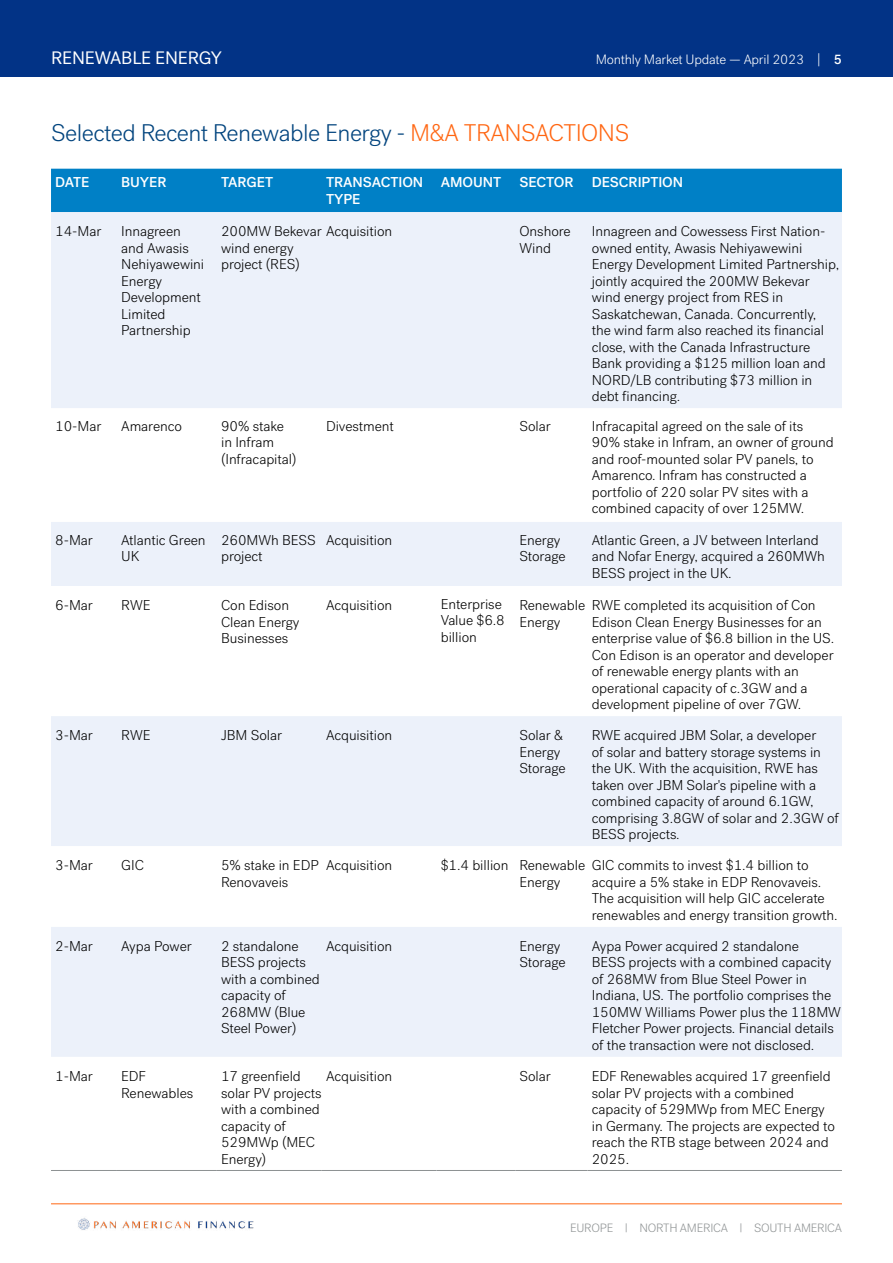
<style>
.page{position:relative;width:893px;height:1263px;background:#fff}
.page>*{position:absolute;margin:0;border:0;box-sizing:border-box;transform-origin:0 0}
.t1{font:300 24px "Post Grotesk";letter-spacing:-.02em;color:#02447e}
.t2{font:18px "Post Grotesk";letter-spacing:-.01em;color:#fff}
.t3{font:300 14.25px/16.5px "Post Grotesk";letter-spacing:-.005em;color:#000}
.t4{font:500 14.25px/16.5px "Post Grotesk";letter-spacing:-.005em;color:#fff}
.t5{font:300 13.5px "Post Grotesk";letter-spacing:-.015em;color:#fff}
.t6{font:300 12px "Post Grotesk";letter-spacing:-.02em;color:#8e9293}
.s1{font-weight:500}
.s2{color:#ff6612}
</style>
<div class="page">
<img style="left:78px;top:1218px;width:176px;height:12px">
<div style="left:0;top:0;width:893px;height:77px;background:#023386"></div>
<hr style="left:51px;top:1203px;width:791px;height:1px;background:#ff6612">
<div style="left:51px;top:169px;width:791px;height:43px;background:#0080c6"></div>
<div style="left:51px;top:212px;width:791px;height:196px;background:#ecf1fa"></div>
<svg style="left:51px;top:522px;width:791px;height:535px;fill:#ecf1fa"></svg>
<hr style="left:51px;top:1170px;width:66px;height:1px;background:#8e9293">
<hr style="left:117px;top:1170px;width:100px;height:1px;background:#8e9293">
<hr style="left:217px;top:1170px;width:105px;height:1px;background:#8e9293">
<hr style="left:322px;top:1170px;width:115px;height:1px;background:#8e9293">
<hr style="left:437px;top:1170px;width:78px;height:1px;background:#8e9293">
<hr style="left:515px;top:1170px;width:72px;height:1px;background:#8e9293">
<hr style="left:587px;top:1170px;width:255px;height:1px;background:#8e9293">
<p class="t2" style="left:51px;top:47px;width:172px">RENEWABLE ENERGY</p>
<p class="t5" style="left:596px;top:51px;width:248px">Monthly Market Update — April 2023 | <span class="s1">5</span></p>
<h1 class="t1" style="left:51px;top:119px;width:580px">Selected Recent Renewable Energy - <span class="s2">M&amp;A TRANSACTIONS</span></h1>
<p class="t4" style="left:55px;top:174px;width:36px">DATE</p>
<p class="t4" style="left:121px;top:174px;width:47px">BUYER</p>
<p class="t4" style="left:221px;top:174px;width:54px">TARGET</p>
<p class="t4" style="left:326px;top:174px;width:99px">TRANSACTION<br>TYPE</p>
<p class="t4" style="left:441px;top:174px;width:62px">AMOUNT</p>
<p class="t4" style="left:519px;top:174px;width:56px">SECTOR</p>
<p class="t4" style="left:592px;top:174px;width:93px">DESCRIPTION</p>
<p class="t3" style="left:55px;top:223px;width:48px">14-Mar</p>
<p class="t3" style="left:121px;top:223px;width:85px">Innagreen and Awasis<br>Nehiyawewini<br>Energy<br>Development<br>Limited<br>Partnership</p>
<p class="t3" style="left:221px;top:223px;width:173px">200MW Bekevar Acquisition wind energy<br>project (RES)</p>
<p class="t3" style="left:519px;top:223px;width:53px">Onshore<br>Wind</p>
<p class="t3" style="left:592px;top:223px;width:249px">Innagreen and Cowessess First Nation&shy;owned entity, Awasis Nehiyawewini Energy Development Limited Partnership, jointly acquired the 200MW Bekevar wind energy project from RES in Saskatchewan, Canada. Concurrently,<br>the wind farm also reached its financial close, with the Canada Infrastructure Bank providing a $125 million loan and NORD/LB contributing $73 million in debt financing.</p>
<p class="t3" style="left:55px;top:418px;width:48px">10-Mar</p>
<p class="t3" style="left:121px;top:418px;width:62px">Amarenco</p>
<p class="t3" style="left:221px;top:418px;width:77px">90% stake in Infram (Infracapital)</p>
<p class="t3" style="left:326px;top:418px;width:69px">Divestment</p>
<p class="t3" style="left:519px;top:418px;width:33px">Solar</p>
<p class="t3" style="left:592px;top:418px;width:244px">Infracapital agreed on the sale of its 90% stake in Infram, an owner of ground and roof-mounted solar PV panels, to Amarenco. Infram has constructed a portfolio of 220 solar PV sites with a combined capacity of over 125MW.</p>
<p class="t3" style="left:55px;top:531px;width:39px">8-Mar</p>
<p class="t3" style="left:121px;top:531px;width:86px">Atlantic Green<br>UK</p>
<p class="t3" style="left:221px;top:531px;width:96px">260MWh BESS project</p>
<p class="t3" style="left:326px;top:531px;width:68px">Acquisition</p>
<p class="t3" style="left:519px;top:531px;width:48px">Energy<br>Storage</p>
<p class="t3" style="left:592px;top:531px;width:235px">Atlantic Green, a JV between Interland and Nofar Energy, acquired a 260MWh<br>BESS project in the UK.</p>
<p class="t3" style="left:55px;top:597px;width:39px">6-Mar</p>
<p class="t3" style="left:121px;top:597px;width:31px">RWE</p>
<p class="t3" style="left:221px;top:597px;width:80px">Con Edison<br>Clean Energy<br>Businesses</p>
<p class="t3" style="left:326px;top:597px;width:68px">Acquisition</p>
<p class="t3" style="left:441px;top:596px;width:66px">Enterprise<br>Value $6.8 billion</p>
<p class="t3" style="left:519px;top:597px;width:67px">Renewable<br>Energy</p>
<p class="t3" style="left:592px;top:597px;width:244px">RWE completed its acquisition of Con Edison Clean Energy Businesses for an enterprise value of $6.8 billion in the US.<br>Con Edison is an operator and developer of renewable energy plants with an operational capacity of c.3GW and a development pipeline of over 7GW.</p>
<p class="t3" style="left:55px;top:727px;width:39px">3-Mar</p>
<p class="t3" style="left:121px;top:727px;width:31px">RWE</p>
<p class="t3" style="left:221px;top:727px;width:63px">JBM Solar</p>
<p class="t3" style="left:326px;top:727px;width:68px">Acquisition</p>
<p class="t3" style="left:519px;top:727px;width:48px">Solar &amp;<br>Energy<br>Storage</p>
<p class="t3" style="left:592px;top:727px;width:248px">RWE acquired JBM Solar, a developer<br>of solar and battery storage systems in the UK. With the acquisition, RWE has taken over JBM Solar's pipeline with a combined capacity of around 6.1GW, comprising 3.8GW of solar and 2.3GW of BESS projects.</p>
<p class="t3" style="left:55px;top:857px;width:39px">3-Mar</p>
<p class="t3" style="left:121px;top:857px;width:24px">GIC</p>
<p class="t3" style="left:221px;top:857px;width:99px">5% stake in EDP<br>Renovaveis</p>
<p class="t3" style="left:326px;top:857px;width:68px">Acquisition</p>
<p class="t3" style="left:519px;top:857px;width:67px;text-indent:-79px">$1.4 billion Renewable<br>Energy</p>
<p class="t3" style="left:592px;top:857px;width:247px">GIC commits to invest $1.4 billion to acquire a 5% stake in EDP Renovaveis.<br>The acquisition will help GIC accelerate renewables and energy transition growth.</p>
<p class="t3" style="left:55px;top:938px;width:39px">2-Mar</p>
<p class="t3" style="left:121px;top:938px;width:72px">Aypa Power</p>
<p class="t3" style="left:221px;top:938px;width:100px">2 standalone<br>BESS projects with a combined capacity of<br>268MW (Blue<br>Steel Power)</p>
<p class="t3" style="left:326px;top:938px;width:68px">Acquisition</p>
<p class="t3" style="left:519px;top:938px;width:48px">Energy<br>Storage</p>
<p class="t3" style="left:592px;top:938px;width:251px">Aypa Power acquired 2 standalone<br>BESS projects with a combined capacity of 268MW from Blue Steel Power in Indiana, US. The portfolio comprises the 150MW Williams Power plus the 118MW Fletcher Power projects. Financial details of the transaction were not disclosed.</p>
<p class="t3" style="left:55px;top:1068px;width:39px">1-Mar</p>
<p class="t3" style="left:121px;top:1068px;width:74px">EDF<br>Renewables</p>
<p class="t3" style="left:221px;top:1068px;width:102px">17 greenfield solar PV projects with a combined capacity of<br>529MWp (MEC<br>Energy)</p>
<p class="t3" style="left:326px;top:1068px;width:68px">Acquisition</p>
<p class="t3" style="left:519px;top:1068px;width:33px">Solar</p>
<p class="t3" style="left:592px;top:1068px;width:245px">EDF Renewables acquired 17 greenfield solar PV projects with a combined capacity of 529MWp from MEC Energy in Germany. The projects are expected to reach the RTB stage between 2024 and<br>2025.</p>
<p class="t6" style="left:570px;top:1221px;width:273px">EUROPE | NORTH AMERICA | SOUTH AMERICA</p>
</div>
